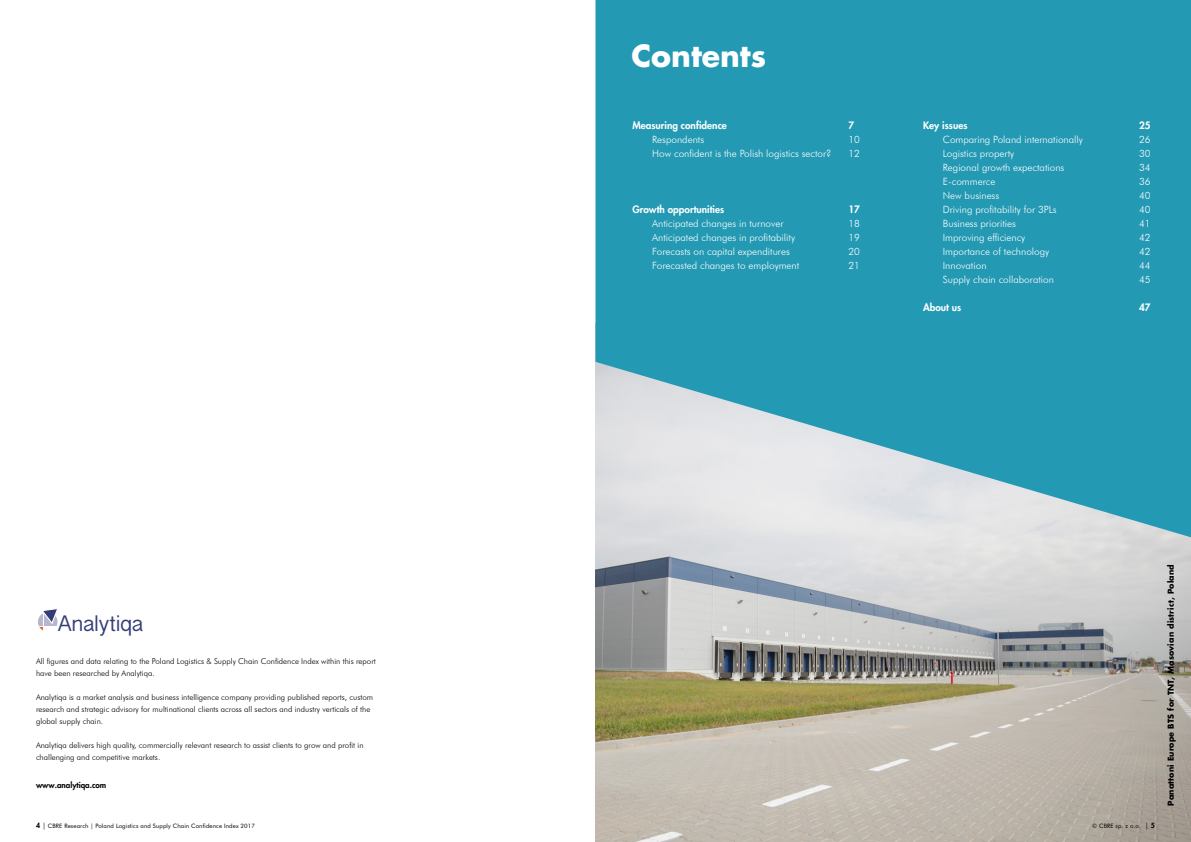
<style>
.page{position:relative;width:1191px;height:842px;background:#fff}
.page>*{position:absolute;margin:0;border:0;box-sizing:border-box;transform-origin:0 0}
.t1{font:700 30px "Futura Pl";color:#fff}
.t2{font:20.6px "Sinhala Sangam MN";color:#323d76}
.t3{font:300 10px "Futura BT";color:#fff}
.t4{font:800 10px "Futura Pl";color:#fff}
.t5{font:300 8px/12px "Futura BT";color:#000}
.t6{font:700 8px "Futura Pl";letter-spacing:.02em;color:#000}
.t7{font:800 8px "Futura Pl";color:#000}
.t8{font:6px "Futura BT";letter-spacing:.02em;color:#000}
.s1{font-family:"Futura Pl";font-weight:800;font-size:7px}
.s2{font-size:7px}
</style>
<div class="page">
<img style="left:595px;top:537px;width:596px;height:305px">
<svg style="left:595px;top:0;width:596px;height:537px;background:#42a5bb"></svg>
<svg style="left:38px;top:609px;width:22px;height:23px"></svg>
<div style="left:43px;top:626px;width:13px;height:6px;background:#fff"></div>
<h2 class="t2" style="left:58px;top:608px;width:87px">Analytiqa</h2>
<p class="t5" style="left:36px;top:655px;width:341px">All figures and data relating to the Poland Logistics &amp; Supply Chain Confidence Index within this report have been researched by Analytiqa.</p>
<p class="t5" style="left:36px;top:691px;width:339px">Analytiqa is a market analysis and business intelligence company providing published reports, custom research and strategic advisory for multinational clients across all sectors and industry verticals of the global supply chain.</p>
<p class="t5" style="left:36px;top:739px;width:329px">Analytiqa delivers high quality, commercially relevant research to assist clients to grow and profit in challenging and competitive markets.</p>
<p class="t7" style="left:36px;top:780px;width:72px">www.analytiqa.com</p>
<p class="t8" style="left:36px;top:822px;width:221px"><span class="s1">4</span> <span class="s2">|</span> CBRE Research | Poland Logistics and Supply Chain Confidence Index 2017</p>
<h1 class="t1" style="left:631px;top:36px;width:136px">Contents</h1>
<p class="t4" style="left:632px;top:119px;width:96px">Measuring confidence</p>
<p class="t4" style="left:848px;top:119px;width:7px">7</p>
<p class="t3" style="left:652px;top:133px;width:53px">Respondents</p>
<p class="t3" style="left:848px;top:133px;width:13px">10</p>
<p class="t3" style="left:652px;top:147px;width:181px">How confident is the Polish logistics sector?</p>
<p class="t3" style="left:848px;top:147px;width:13px">12</p>
<p class="t4" style="left:632px;top:203px;width:93px">Growth opportunities</p>
<p class="t4" style="left:848px;top:203px;width:13px">17</p>
<p class="t3" style="left:652px;top:217px;width:133px">Anticipated changes in turnover</p>
<p class="t3" style="left:848px;top:217px;width:13px">18</p>
<p class="t3" style="left:652px;top:231px;width:144px">Anticipated changes in profitability</p>
<p class="t3" style="left:848px;top:231px;width:13px">19</p>
<p class="t3" style="left:652px;top:245px;width:139px">Forecasts on capital expenditures</p>
<p class="t3" style="left:848px;top:245px;width:13px">20</p>
<p class="t3" style="left:652px;top:259px;width:149px">Forecasted changes to employment</p>
<p class="t3" style="left:848px;top:259px;width:13px">21</p>
<p class="t4" style="left:923px;top:119px;width:46px">Key issues</p>
<p class="t4" style="left:1139px;top:119px;width:13px">25</p>
<p class="t3" style="left:943px;top:133px;width:141px">Comparing Poland internationally</p>
<p class="t3" style="left:1139px;top:133px;width:13px">26</p>
<p class="t3" style="left:943px;top:147px;width:73px">Logistics property</p>
<p class="t3" style="left:1139px;top:147px;width:13px">30</p>
<p class="t3" style="left:943px;top:161px;width:123px">Regional growth expectations</p>
<p class="t3" style="left:1139px;top:161px;width:13px">34</p>
<p class="t3" style="left:943px;top:175px;width:54px">E-commerce</p>
<p class="t3" style="left:1139px;top:175px;width:13px">36</p>
<p class="t3" style="left:943px;top:189px;width:58px">New business</p>
<p class="t3" style="left:1139px;top:189px;width:13px">40</p>
<p class="t3" style="left:943px;top:203px;width:115px">Driving profitability for 3PLs</p>
<p class="t3" style="left:1139px;top:203px;width:13px">40</p>
<p class="t3" style="left:943px;top:217px;width:75px">Business priorities</p>
<p class="t3" style="left:1139px;top:217px;width:13px">41</p>
<p class="t3" style="left:943px;top:231px;width:84px">Improving efficiency</p>
<p class="t3" style="left:1139px;top:231px;width:13px">42</p>
<p class="t3" style="left:943px;top:245px;width:108px">Importance of technology</p>
<p class="t3" style="left:1139px;top:245px;width:13px">42</p>
<p class="t3" style="left:943px;top:259px;width:45px">Innovation</p>
<p class="t3" style="left:1139px;top:259px;width:13px">44</p>
<p class="t3" style="left:943px;top:273px;width:113px">Supply chain collaboration</p>
<p class="t3" style="left:1139px;top:273px;width:13px">45</p>
<p class="t4" style="left:923px;top:301px;width:40px">About us</p>
<p class="t4" style="left:1139px;top:301px;width:13px">47</p>
<p class="t8" style="left:1092px;top:822px;width:64px">© CBRE sp. z o.o. <span class="s2">|</span> <span class="s1">5</span></p>
<p class="t6" style="left:1165px;top:806px;width:243px;rotate:-90deg">Panattoni Europe BTS for TNT, Masovian district, Poland</p>
</div>
